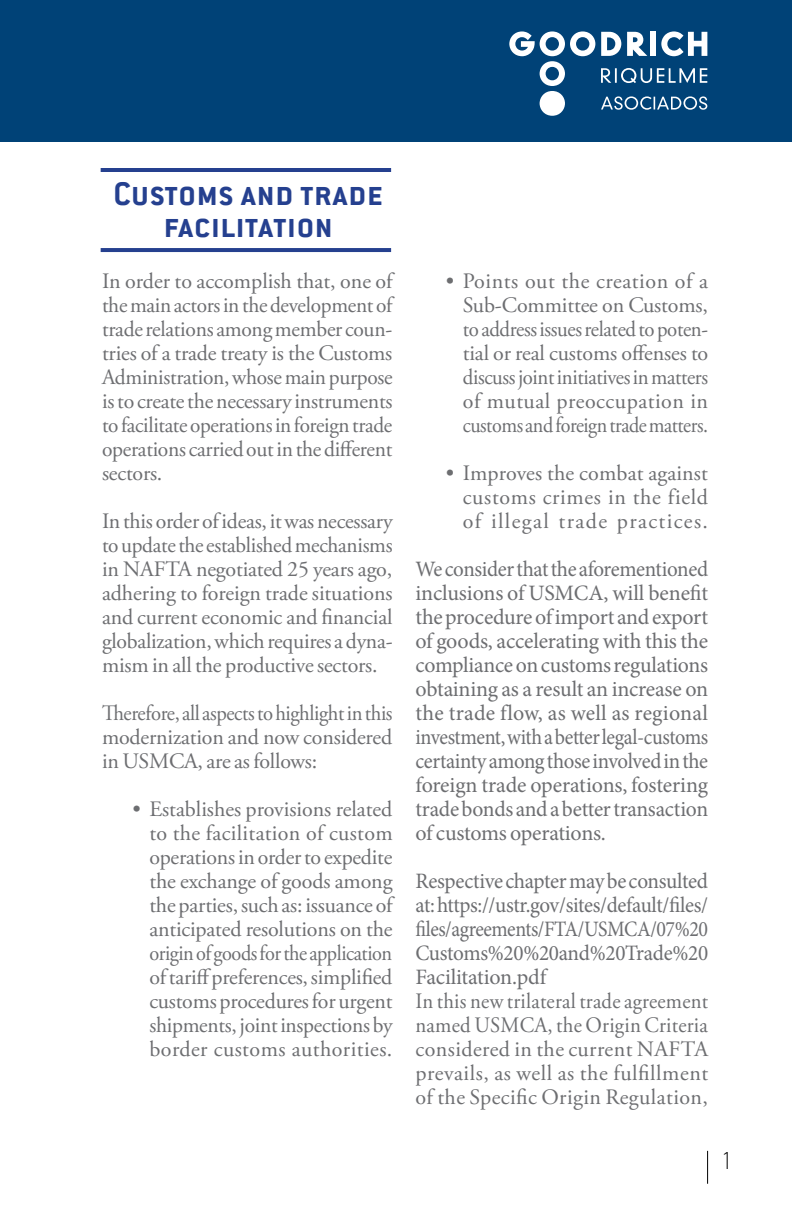
<style>
.page{position:relative;width:792px;height:1224px;background:#fff}
.page>*{position:absolute;margin:0;border:0;box-sizing:border-box;transform-origin:0 0}
.t1{font:700 36px/32.2px "Conduit ITC Std";color:#25408f;text-align:center}
.t2{font:24px "RB No 2 Light Alternative";color:#000}
.t3{font:22px/24px "Adobe Garamond Pro";letter-spacing:-.01em;color:#6d6e71;text-align:justify}
.t4{font:22px/24px "Minion Pro";letter-spacing:-.015em;color:#6d6e71;text-align:justify;scale:.96 1}
.t5{font:22px/24px "Adobe Garamond Pro";letter-spacing:-.01em;color:#6d6e71;text-align:justify;scale:.94 1}
</style>
<div class="page">
<hr style="left:707px;top:1151px;width:1px;height:33px;background:#000">
<div style="left:0;top:0;width:792px;height:142px;background:#004277"></div>
<svg style="left:627px;top:32px;width:20px;height:24px"></svg>
<svg style="left:601px;top:68px;width:106px;height:15px"></svg>
<svg style="left:601px;top:96px;width:106px;height:14px"></svg>
<div style="left:540px;top:91px;width:25px;height:25px;background:#fff;border-radius:50%"></div>
<svg style="left:509px;top:31px;width:86px;height:55px"></svg>
<div style="left:650px;top:32px;width:6px;height:24px;background:#fff"></div>
<svg style="left:601px;top:32px;width:20px;height:24px"></svg>
<svg style="left:661px;top:31px;width:46px;height:25px"></svg>
<hr style="left:101px;top:248px;width:290px;height:4px;background:#25408f">
<hr style="left:101px;top:168px;width:290px;height:4px;background:#25408f">
<h1 class="t1" style="left:113px;top:177px;width:271px">Customs and trade facilitation</h1>
<p class="t3" style="left:102px;top:270px;width:292px">In order to accomplish that, one of the main actors in the development of trade relations among member coun&shy;tries of a trade treaty is the Customs Administration, whose main purpose is to create the necessary instruments to facilitate operations in foreign trade operations carried out in the different sectors.</p>
<p class="t3" style="left:102px;top:510px;width:292px">In this order of ideas, it was necessary to update the established mechanisms in NAFTA negotiated 25 years ago, adhering to foreign trade situations and current economic and financial globalization, which requires a dyna&shy;mism in all the productive sectors.</p>
<p class="t5" style="left:102px;top:702px;width:311px">Therefore, all aspects to highlight in this modernization and now considered in USMCA, are as follows:</p>
<p class="t3" style="left:149px;top:798px;width:245px;text-indent:-17px">• Establishes provisions related to the facilitation of custom operations in order to expedite the exchange of goods among the parties, such as: issuance of anticipated resolutions on the origin of goods for the application of tariff preferences, simplified customs procedures for urgent shipments, joint inspections by border customs authorities.</p>
<p class="t3" style="left:463px;top:270px;width:247px;text-indent:-17px">• Points out the creation of a Sub-Committee on Customs, to address issues related to poten&shy;tial or real customs offenses to discuss joint initiatives in matters of mutual preoccupation in customs and foreign trade matters.</p>
<p class="t3" style="left:463px;top:462px;width:247px;text-indent:-17px">• Improves the combat against customs crimes in the field of illegal trade practices.</p>
<p class="t4" style="left:416px;top:557px;width:306px">We consider that the aforementioned inclusions of USMCA, will benefit the procedure of import and export of goods, accelerating with this the compliance on customs regulations obtaining as a result an increase on the trade flow, as well as regional investment, with a better legal-customs certainty among those involved in the foreign trade operations, fostering trade bonds and a better transaction of customs operations.</p>
<p class="t4" style="left:416px;top:869px;width:306px">Respective chapter may be consulted at: https://ustr.gov/sites/default/files/ files/agreements/FTA/USMCA/07%20<br>Customs%20%20and%20Trade%20<br>Facilitation.pdf</p>
<p class="t5" style="left:416px;top:990px;width:313px">In this new trilateral trade agreement named USMCA, the Origin Criteria considered in the current NAFTA prevails, as well as the fulfillment of the Specific Origin Regulation,</p>
<p class="t2" style="left:723px;top:1148px;width:10px">1</p>
</div>
